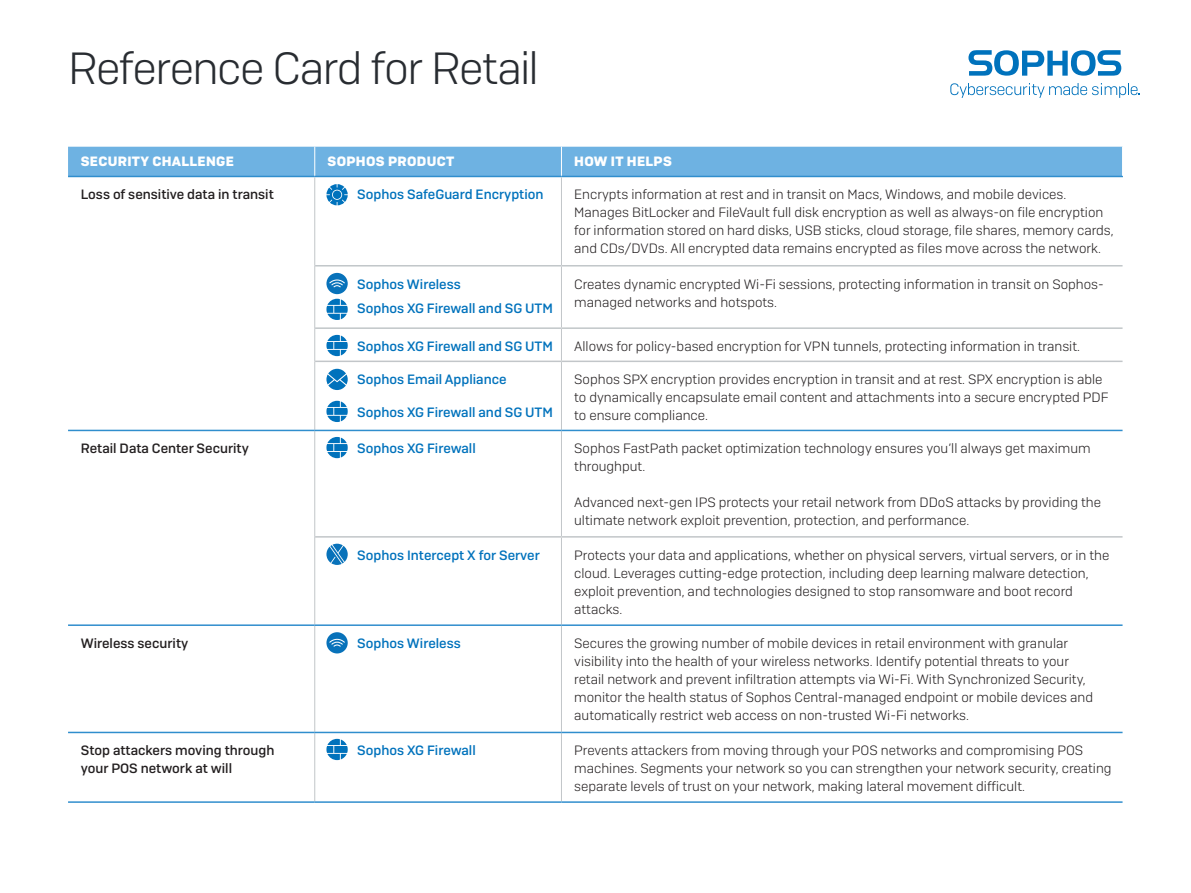
<style>
.page{position:relative;width:1191px;height:893px;background:#fff}
.page>*{position:absolute;margin:0;border:0;box-sizing:border-box;transform-origin:0 0}
.Title_3{font:300 45px "Sophos Sans";letter-spacing:-.035em;color:#282c31}
.Subhead{font:300 13.5px/18px "Sophos Sans";color:#231f20}
.Subhead-2{font:500 13.5px "Sophos Sans";color:#0072bc}
.Subhead-3{font:500 13.5px/18px "Sophos Sans";color:#231f20}
.Subhead-4{font:700 13.5px "Sophos Sans";letter-spacing:.025em;color:#fff}
</style>
<div class="page">
<hr style="left:315px;top:176px;width:246px;height:1px;background:#308ecd">
<hr style="left:561px;top:266px;width:1px;height:61px;background:#c2c6c9">
<hr style="left:561px;top:329px;width:1px;height:32px;background:#c2c6c9">
<hr style="left:561px;top:362px;width:1px;height:68px;background:#c2c6c9">
<hr style="left:561px;top:431px;width:1px;height:105px;background:#c2c6c9">
<hr style="left:561px;top:538px;width:1px;height:86px;background:#c2c6c9">
<hr style="left:561px;top:626px;width:1px;height:106px;background:#c2c6c9">
<hr style="left:561px;top:733px;width:1px;height:68px;background:#c2c6c9">
<hr style="left:561px;top:176px;width:562px;height:1px;background:#308ecd">
<hr style="left:561px;top:177px;width:1px;height:88px;background:#c2c6c9">
<hr style="left:315px;top:265px;width:246px;height:1px;background:#c1c6c9">
<hr style="left:561px;top:265px;width:561px;height:1px;background:#c1c6c9">
<hr style="left:315px;top:327px;width:246px;height:2px;background:#c1c6c9">
<hr style="left:561px;top:327px;width:561px;height:2px;background:#c1c6c9">
<hr style="left:68px;top:176px;width:247px;height:1px;background:#308ecd">
<hr style="left:314px;top:177px;width:1px;height:89px;background:#c2c6c9">
<hr style="left:314px;top:266px;width:1px;height:62px;background:#c2c6c9">
<hr style="left:314px;top:328px;width:1px;height:33px;background:#c2c6c9">
<hr style="left:314px;top:361px;width:1px;height:69px;background:#c2c6c9">
<hr style="left:315px;top:361px;width:246px;height:1px;background:#c2c6c9">
<hr style="left:561px;top:361px;width:561px;height:1px;background:#c2c6c9">
<hr style="left:314px;top:431px;width:1px;height:106px;background:#c2c6c9">
<hr style="left:314px;top:537px;width:1px;height:87px;background:#c2c6c9">
<hr style="left:314px;top:626px;width:1px;height:106px;background:#c2c6c9">
<hr style="left:314px;top:733px;width:1px;height:68px;background:#c2c6c9">
<hr style="left:315px;top:536px;width:246px;height:2px;background:#c2c6c9">
<hr style="left:561px;top:536px;width:561px;height:2px;background:#c2c6c9">
<hr style="left:68px;top:430px;width:247px;height:1px;background:#308ecd">
<hr style="left:315px;top:430px;width:246px;height:1px;background:#308ecd">
<hr style="left:561px;top:430px;width:561px;height:1px;background:#308ecd">
<hr style="left:68px;top:624px;width:247px;height:2px;background:#308ecd">
<hr style="left:315px;top:624px;width:246px;height:2px;background:#308ecd">
<hr style="left:561px;top:624px;width:561px;height:2px;background:#308ecd">
<hr style="left:68px;top:732px;width:247px;height:1px;background:#308ecd">
<hr style="left:561px;top:732px;width:561px;height:1px;background:#308ecd">
<hr style="left:315px;top:732px;width:246px;height:1px;background:#308ecd">
<hr style="left:68px;top:801px;width:247px;height:2px;background:#308ecd">
<hr style="left:561px;top:801px;width:561px;height:2px;background:#308ecd">
<hr style="left:315px;top:801px;width:246px;height:2px;background:#308ecd">
<div style="left:68px;top:147px;width:1055px;height:29px;background:#6eb2e2"></div>
<svg style="left:326px;top:184px;width:22px;height:21px"></svg>
<svg style="left:326px;top:369px;width:22px;height:21px"></svg>
<svg style="left:968px;top:50px;width:153px;height:26px"></svg>
<svg style="left:950px;top:83px;width:189px;height:15px"></svg>
<svg style="left:326px;top:273px;width:22px;height:47px"></svg>
<svg style="left:326px;top:335px;width:22px;height:21px"></svg>
<svg style="left:326px;top:401px;width:22px;height:21px"></svg>
<svg style="left:326px;top:437px;width:22px;height:21px"></svg>
<svg style="left:326px;top:544px;width:22px;height:21px"></svg>
<svg style="left:326px;top:739px;width:22px;height:21px"></svg>
<svg style="left:326px;top:632px;width:22px;height:21px"></svg>
<p class="Title_3" style="left:68px;top:42px;width:472px">Reference Card for Retail</p>
<p class="Subhead-4" style="left:81px;top:153px;width:155px">SECURITY CHALLENGE</p>
<p class="Subhead-4" style="left:327px;top:153px;width:128px">SOPHOS PRODUCT</p>
<p class="Subhead-4" style="left:574px;top:152px;width:99px">HOW IT HELPS</p>
<p class="Subhead-3" style="left:81px;top:185px;width:194px">Loss of sensitive data in transit</p>
<p class="Subhead-2" style="left:357px;top:186px;width:188px">Sophos SafeGuard Encryption</p>
<p class="Subhead" style="left:574px;top:185px;width:541px">Encrypts information at rest and in transit on Macs, Windows, and mobile devices.<br>Manages BitLocker and FileVault full disk encryption as well as always-on file encryption for information stored on hard disks, USB sticks, cloud storage, file shares, memory cards, and CDs/DVDs. All encrypted data remains encrypted as files move across the network.</p>
<p class="Subhead-2" style="left:357px;top:276px;width:105px">Sophos Wireless</p>
<p class="Subhead-2" style="left:357px;top:300px;width:197px">Sophos XG Firewall and SG UTM</p>
<p class="Subhead" style="left:574px;top:275px;width:531px">Creates dynamic encrypted Wi-Fi sessions, protecting information in transit on Sophos&shy;managed networks and hotspots.</p>
<p class="Subhead-2" style="left:357px;top:338px;width:197px">Sophos XG Firewall and SG UTM</p>
<p class="Subhead" style="left:574px;top:337px;width:507px">Allows for policy-based encryption for VPN tunnels, protecting information in transit.</p>
<p class="Subhead-2" style="left:357px;top:371px;width:151px">Sophos Email Appliance</p>
<p class="Subhead-2" style="left:357px;top:404px;width:197px">Sophos XG Firewall and SG UTM</p>
<p class="Subhead" style="left:574px;top:370px;width:536px">Sophos SPX encryption provides encryption in transit and at rest. SPX encryption is able to dynamically encapsulate email content and attachments into a secure encrypted PDF to ensure compliance.</p>
<p class="Subhead-3" style="left:81px;top:439px;width:170px">Retail Data Center Security</p>
<p class="Subhead-2" style="left:357px;top:440px;width:120px">Sophos XG Firewall</p>
<p class="Subhead" style="left:574px;top:439px;width:518px">Sophos FastPath packet optimization technology ensures you’ll always get maximum throughput.</p>
<p class="Subhead" style="left:574px;top:493px;width:528px">Advanced next-gen IPS protects your retail network from DDoS attacks by providing the ultimate network exploit prevention, protection, and performance.</p>
<p class="Subhead-2" style="left:357px;top:547px;width:184px">Sophos Intercept X for Server</p>
<p class="Subhead" style="left:574px;top:546px;width:537px">Protects your data and applications, whether on physical servers, virtual servers, or in the cloud. Leverages cutting-edge protection, including deep learning malware detection, exploit prevention, and technologies designed to stop ransomware and boot record attacks.</p>
<p class="Subhead-3" style="left:81px;top:634px;width:109px">Wireless security</p>
<p class="Subhead-2" style="left:357px;top:635px;width:105px">Sophos Wireless</p>
<p class="Subhead" style="left:574px;top:634px;width:520px">Secures the growing number of mobile devices in retail environment with granular visibility into the health of your wireless networks. Identify potential threats to your retail network and prevent infiltration attempts via Wi-Fi. With Synchronized Security, monitor the health status of Sophos Central-managed endpoint or mobile devices and automatically restrict web access on non-trusted Wi-Fi networks.</p>
<p class="Subhead-3" style="left:81px;top:741px;width:195px">Stop attackers moving through your POS network at will</p>
<p class="Subhead-2" style="left:357px;top:742px;width:120px">Sophos XG Firewall</p>
<p class="Subhead" style="left:574px;top:741px;width:539px">Prevents attackers from moving through your POS networks and compromising POS machines. Segments your network so you can strengthen your network security, creating separate levels of trust on your network, making lateral movement difficult.</p>
</div>
